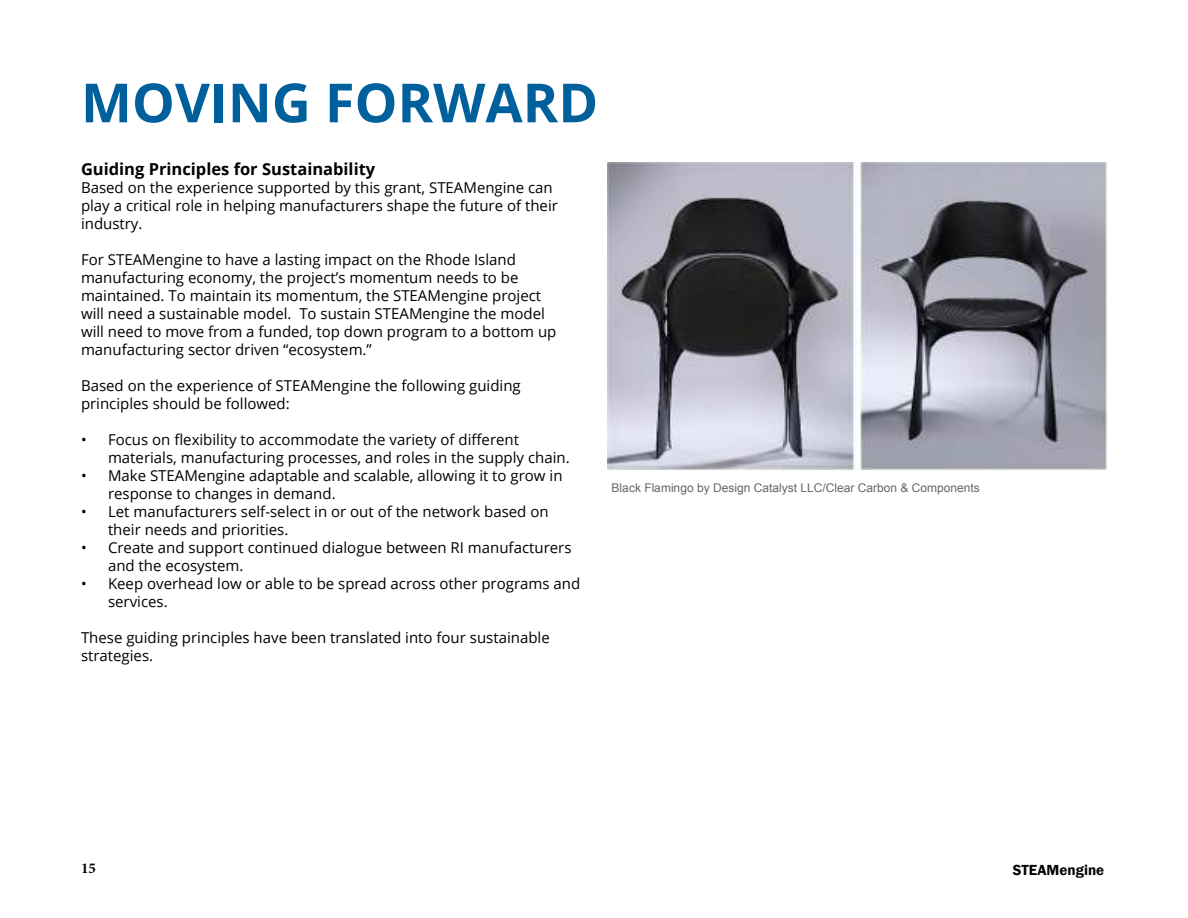
<style>
.page{position:relative;width:1188px;height:918px;background:#fff}
.page>*{position:absolute;margin:0;border:0;box-sizing:border-box;transform-origin:0 0}
.t1{font:700 54px "Open Sans";color:#00609c}
.t2{font:700 16.5px "Open Sans";color:#000}
.t3{font:15px/18px "Open Sans";color:#000}
.t4{font:600 15px "Franklin Gothic";color:#000}
.t5{font:700 15px "Minion Pro";color:#000}
.t6{font:12px "Arial";color:#676766}
</style>
<div class="page">
<img style="left:608px;top:162px;width:499px;height:308px">
<h1 class="t1" style="left:81px;top:81px;width:519px">MOVING FORWARD</h1>
<p class="t2" style="left:81px;top:162px;width:296px">Guiding Principles for Sustainability</p>
<p class="t3" style="left:81px;top:180px;width:478px">Based on the experience supported by this grant, STEAMengine can play a critical role in helping manufacturers shape the future of their industry.</p>
<p class="t3" style="left:81px;top:252px;width:477px">For STEAMengine to have a lasting impact on the Rhode Island manufacturing economy, the project’s momentum needs to be maintained. To maintain its momentum, the STEAMengine project will need a sustainable model. To sustain STEAMengine the model will need to move from a funded, top down program to a bottom up manufacturing sector driven “ecosystem.”</p>
<p class="t3" style="left:81px;top:378px;width:441px">Based on the experience of STEAMengine the following guiding principles should be followed:</p>
<p class="t3" style="left:108px;top:432px;width:463px;text-indent:-27px">• Focus on flexibility to accommodate the variety of different materials, manufacturing processes, and roles in the supply chain.</p>
<p class="t3" style="left:108px;top:468px;width:456px;text-indent:-27px">• Make STEAMengine adaptable and scalable, allowing it to grow in response to changes in demand.</p>
<p class="t3" style="left:108px;top:504px;width:442px;text-indent:-27px">• Let manufacturers self-select in or out of the network based on their needs and priorities.</p>
<p class="t3" style="left:108px;top:540px;width:465px;text-indent:-27px">• Create and support continued dialogue between RI manufacturers and the ecosystem.</p>
<p class="t3" style="left:108px;top:576px;width:474px;text-indent:-27px">• Keep overhead low or able to be spread across other programs and services.</p>
<p class="t3" style="left:81px;top:630px;width:470px">These guiding principles have been translated into four sustainable strategies.</p>
<p class="t6" style="left:612px;top:480px;width:370px">Black Flamingo by Design Catalyst LLC/Clear Carbon &amp; Components</p>
<p class="t5" style="left:81px;top:858px;width:16px">15</p>
<p class="t4" style="left:1013px;top:863px;width:93px">STEAMengine</p>
</div>
